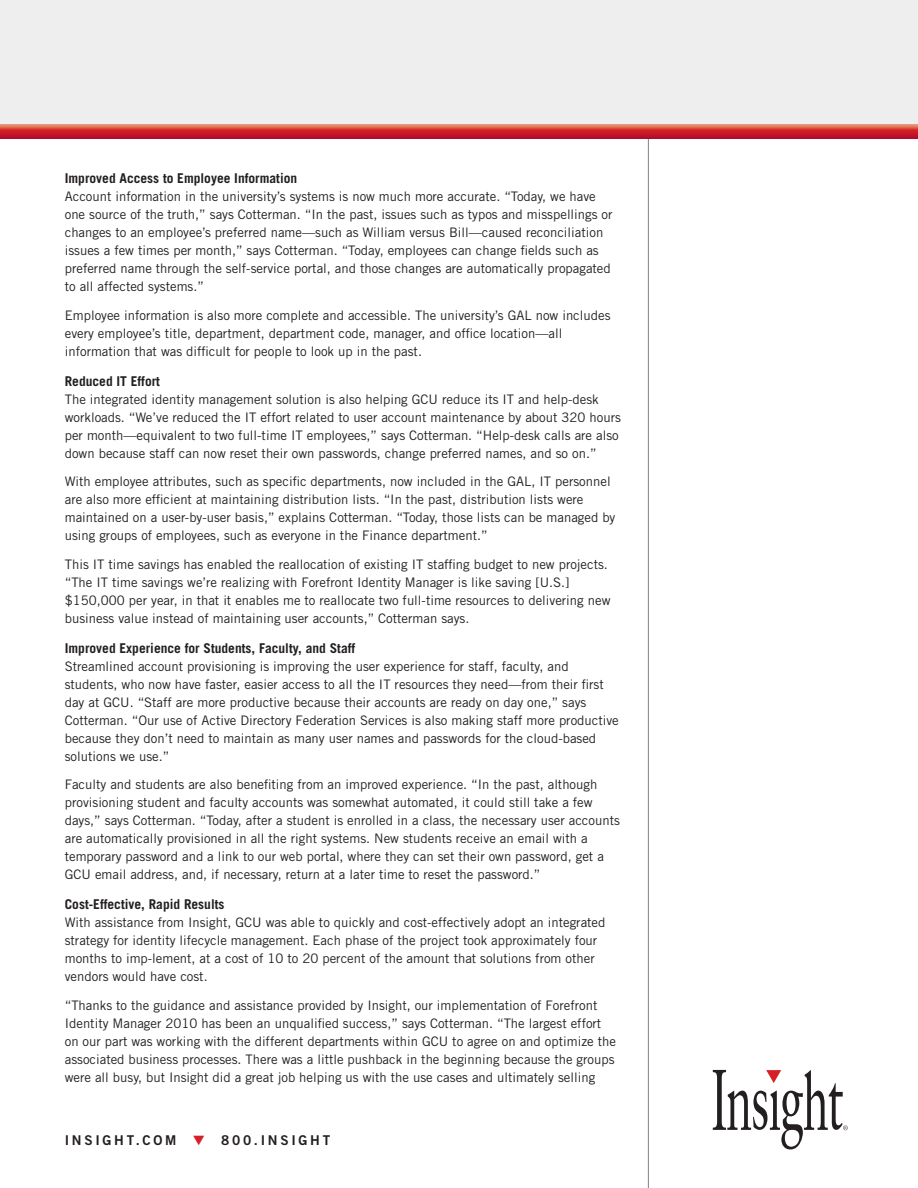
<style>
.page{position:relative;width:918px;height:1188px;background:#fff}
.page>*{position:absolute;margin:0;border:0;box-sizing:border-box;transform-origin:0 0}
.Black_Subhead{font:700 13.5px "Trade Gothic";color:#231f20}
.t1{font:13.5px "Trade Gothic Bold Two";letter-spacing:.2em;color:#231f20}
.Body_Copy{font:13.2px/18px "Trade Gothic";color:#231f20}
.s1{color:#d62027}
</style>
<div class="page">
<hr style="left:648px;top:135px;width:1px;height:1053px;background:#808285">
<div style="left:0;top:0;width:918px;height:135px;background:#eeeeef"></div>
<svg style="left:713px;top:1070px;width:135px;height:79px"></svg>
<svg style="left:0;top:124px;width:918px;height:14px;background:#cf3a3b"></svg>
<p class="Black_Subhead" style="left:65px;top:170px;width:234px">Improved Access to Employee Information</p>
<p class="Body_Copy" style="left:65px;top:187px;width:549px">Account information in the university’s systems is now much more accurate. “Today, we have one source of the truth,” says Cotterman. “In the past, issues such as typos and misspellings or changes to an employee’s preferred name—such as William versus Bill—caused reconciliation issues a few times per month,” says Cotterman. “Today, employees can change fields such as preferred name through the self-service portal, and those changes are automatically propagated to all affected systems.”</p>
<p class="Body_Copy" style="left:65px;top:306px;width:547px">Employee information is also more complete and accessible. The university’s GAL now includes every employee’s title, department, department code, manager, and office location—all information that was difficult for people to look up in the past.</p>
<p class="Black_Subhead" style="left:65px;top:373px;width:97px">Reduced IT Effort</p>
<p class="Body_Copy" style="left:65px;top:390px;width:558px">The integrated identity management solution is also helping GCU reduce its IT and help-desk workloads. “We’ve reduced the IT effort related to user account maintenance by about 320 hours per month—equivalent to two full-time IT employees,” says Cotterman. “Help-desk calls are also down because staff can now reset their own passwords, change preferred names, and so on.”</p>
<p class="Body_Copy" style="left:65px;top:472px;width:552px">With employee attributes, such as specific departments, now included in the GAL, IT personnel are also more efficient at maintaining distribution lists. “In the past, distribution lists were maintained on a user-by-user basis,” explains Cotterman. “Today, those lists can be managed by using groups of employees, such as everyone in the Finance department.”</p>
<p class="Body_Copy" style="left:65px;top:555px;width:547px">This IT time savings has enabled the reallocation of existing IT staffing budget to new projects. “The IT time savings we’re realizing with Forefront Identity Manager is like saving [U.S.] $150,000 per year, in that it enables me to reallocate two full-time resources to delivering new business value instead of maintaining user accounts,” Cotterman says.</p>
<p class="Black_Subhead" style="left:65px;top:640px;width:292px">Improved Experience for Students, Faculty, and Staff</p>
<p class="Body_Copy" style="left:65px;top:657px;width:556px">Streamlined account provisioning is improving the user experience for staff, faculty, and students, who now have faster, easier access to all the IT resources they need—from their first day at GCU. “Staff are more productive because their accounts are ready on day one,” says Cotterman. “Our use of Active Directory Federation Services is also making staff more productive because they don’t need to maintain as many user names and passwords for the cloud-based solutions we use.”</p>
<p class="Body_Copy" style="left:65px;top:775px;width:557px">Faculty and students are also benefiting from an improved experience. “In the past, although provisioning student and faculty accounts was somewhat automated, it could still take a few days,” says Cotterman. “Today, after a student is enrolled in a class, the necessary user accounts are automatically provisioned in all the right systems. New students receive an email with a temporary password and a link to our web portal, where they can set their own password, get a GCU email address, and, if necessary, return at a later time to reset the password.”</p>
<p class="Black_Subhead" style="left:65px;top:896px;width:161px">Cost-Effective, Rapid Results</p>
<p class="Body_Copy" style="left:65px;top:913px;width:542px">With assistance from Insight, GCU was able to quickly and cost-effectively adopt an integrated strategy for identity lifecycle management. Each phase of the project took approximately four months to imp-lement, at a cost of 10 to 20 percent of the amount that solutions from other vendors would have cost.</p>
<p class="Body_Copy" style="left:65px;top:996px;width:553px">“Thanks to the guidance and assistance provided by Insight, our implementation of Forefront Identity Manager 2010 has been an unqualified success,” says Cotterman. “The largest effort on our part was working with the different departments within GCU to agree on and optimize the associated business processes. There was a little pushback in the beginning because the groups were all busy, but Insight did a great job helping us with the use cases and ultimately selling</p>
<p class="t1" style="left:65px;top:1132px;width:267px">INSIGHT.COM <span class="s1">▼</span> 800.INSIGHT</p>
</div>
